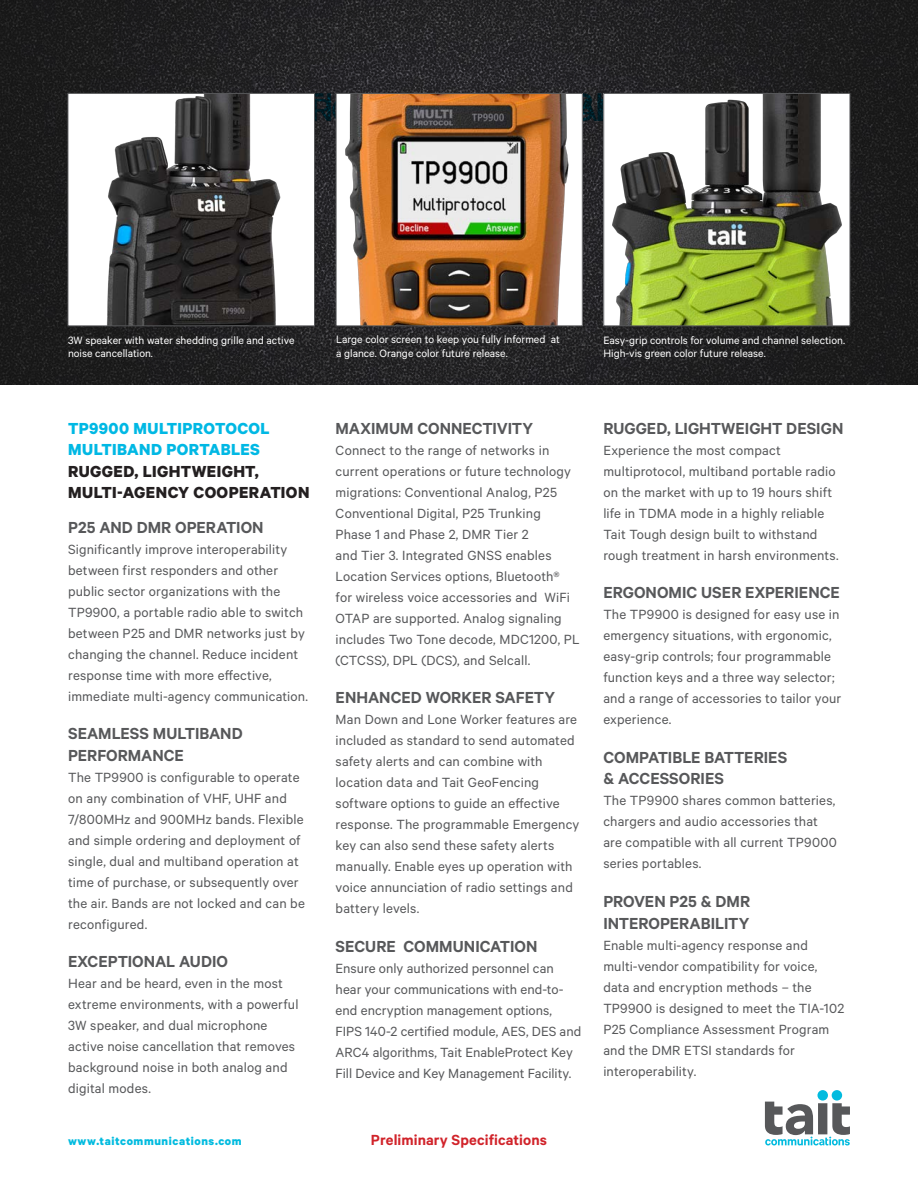
<style>
.page{position:relative;width:918px;height:1188px;background:#fff}
.page>*{position:absolute;margin:0;border:0;box-sizing:border-box;transform-origin:0 0}
.Sub_Heading_All_caps_charcoal{font:600 18px/21.6px "Calibre";letter-spacing:.005em;color:#57585a}
.Product_Title{font:700 18px/21.6px "Calibre";letter-spacing:.025em;color:#231f20}
.Product_Title-2{font:700 18px/21.6px "Calibre";letter-spacing:.015em;color:#00b8e4}
.Intro_heading_Regular_Black{font:600 16.5px "Calibre";letter-spacing:.005em;color:#d1232a}
.Body_regular{font:15px/21px "Calibre";letter-spacing:.01em;color:#57585a}
.t1{font:700 12.75px "Calibre";letter-spacing:.045em;color:#02bbdf}
.Label_8pt{font:12px/13.5px "Calibre";color:#fff}
</style>
<div class="page">
<svg style="left:765px;top:1090px;width:85px;height:55px"></svg>
<img style="left:0;top:0;width:918px;height:385px">
<img style="left:338px;top:95px;width:243px;height:229px">
<div style="left:336px;top:93px;width:247px;height:233px;border:1px solid #57585a"></div>
<img style="left:70px;top:95px;width:243px;height:229px">
<div style="left:68px;top:93px;width:247px;height:233px;border:1px solid #57585a"></div>
<img style="left:605px;top:95px;width:243px;height:229px">
<div style="left:603px;top:93px;width:247px;height:233px;border:1px solid #57585a"></div>
<p class="Label_8pt" style="left:336px;top:332px;width:225px">Large color screen to keep you fully informed at a glance. Orange color future release.</p>
<p class="Label_8pt" style="left:68px;top:333px;width:228px">3W speaker with water shedding grille and active noise cancellation.</p>
<p class="Label_8pt" style="left:603px;top:333px;width:243px">Easy-grip controls for volume and channel selection.<br>High-vis green color future release.</p>
<p class="Product_Title-2" style="left:68px;top:417px;width:203px">TP9900 MULTIPROTOCOL<br>MULTIBAND PORTABLES</p>
<p class="Product_Title" style="left:68px;top:460px;width:243px">RUGGED, LIGHTWEIGHT,<br>MULTI-AGENCY COOPERATION</p>
<p class="Sub_Heading_All_caps_charcoal" style="left:68px;top:516px;width:197px">P25 AND DMR OPERATION</p>
<p class="Body_regular" style="left:68px;top:538px;width:242px">Significantly improve interoperability between first responders and other public sector organizations with the TP9900, a portable radio able to switch between P25 and DMR networks just by changing the channel. Reduce incident response time with more effective, immediate multi-agency communication.</p>
<p class="Sub_Heading_All_caps_charcoal" style="left:68px;top:722px;width:176px">SEAMLESS MULTIBAND<br>PERFORMANCE</p>
<p class="Body_regular" style="left:68px;top:766px;width:238px">The TP9900 is configurable to operate on any combination of VHF, UHF and 7/800MHz and 900MHz bands. Flexible and simple ordering and deployment of single, dual and multiband operation at time of purchase, or subsequently over the air. Bands are not locked and can be reconfigured.</p>
<p class="Sub_Heading_All_caps_charcoal" style="left:68px;top:951px;width:161px">EXCEPTIONAL AUDIO</p>
<p class="Body_regular" style="left:68px;top:973px;width:232px">Hear and be heard, even in the most extreme environments, with a powerful<br>3W speaker, and dual microphone active noise cancellation that removes background noise in both analog and digital modes.</p>
<p class="t1" style="left:68px;top:1134px;width:175px">www.taitcommunications.com</p>
<p class="Sub_Heading_All_caps_charcoal" style="left:336px;top:417px;width:199px">MAXIMUM CONNECTIVITY</p>
<p class="Body_regular" style="left:336px;top:439px;width:245px">Connect to the range of networks in current operations or future technology migrations: Conventional Analog, P25<br>Conventional Digital, P25 Trunking Phase 1 and Phase 2, DMR Tier 2<br>and Tier 3. Integrated GNSS enables Location Services options, Bluetooth® for wireless voice accessories and WiFi OTAP are supported. Analog signaling includes Two Tone decode, MDC1200, PL (CTCSS), DPL (DCS), and Selcall.</p>
<p class="Sub_Heading_All_caps_charcoal" style="left:336px;top:686px;width:221px">ENHANCED WORKER SAFETY</p>
<p class="Body_regular" style="left:336px;top:708px;width:245px">Man Down and Lone Worker features are included as standard to send automated safety alerts and can combine with location data and Tait GeoFencing software options to guide an effective response. The programmable Emergency key can also send these safety alerts manually. Enable eyes up operation with voice annunciation of radio settings and battery levels.</p>
<p class="Sub_Heading_All_caps_charcoal" style="left:336px;top:935px;width:203px">SECURE COMMUNICATION</p>
<p class="Body_regular" style="left:336px;top:957px;width:247px">Ensure only authorized personnel can hear your communications with end-to&shy;end encryption management options, FIPS 140-2 certified module, AES, DES and ARC4 algorithms, Tait EnableProtect Key Fill Device and Key Management Facility.</p>
<p class="Intro_heading_Regular_Black" style="left:371px;top:1131px;width:178px">Preliminary Specifications</p>
<p class="Sub_Heading_All_caps_charcoal" style="left:603px;top:417px;width:242px">RUGGED, LIGHTWEIGHT DESIGN</p>
<p class="Body_regular" style="left:603px;top:439px;width:237px">Experience the most compact multiprotocol, multiband portable radio on the market with up to 19 hours shift life in TDMA mode in a highly reliable Tait Tough design built to withstand rough treatment in harsh environments.</p>
<p class="Sub_Heading_All_caps_charcoal" style="left:603px;top:581px;width:238px">ERGONOMIC USER EXPERIENCE</p>
<p class="Body_regular" style="left:603px;top:603px;width:240px">The TP9900 is designed for easy use in emergency situations, with ergonomic, easy-grip controls; four programmable function keys and a three way selector; and a range of accessories to tailor your experience.</p>
<p class="Sub_Heading_All_caps_charcoal" style="left:603px;top:746px;width:185px">COMPATIBLE BATTERIES &amp; ACCESSORIES</p>
<p class="Body_regular" style="left:603px;top:790px;width:235px">The TP9900 shares common batteries, chargers and audio accessories that are compatible with all current TP9000 series portables.</p>
<p class="Sub_Heading_All_caps_charcoal" style="left:603px;top:890px;width:148px">PROVEN P25 &amp; DMR<br>INTEROPERABILITY</p>
<p class="Body_regular" style="left:603px;top:934px;width:242px">Enable multi-agency response and multi-vendor compatibility for voice, data and encryption methods – the<br>TP9900 is designed to meet the TIA-102<br>P25 Compliance Assessment Program and the DMR ETSI standards for interoperability.</p>
</div>
